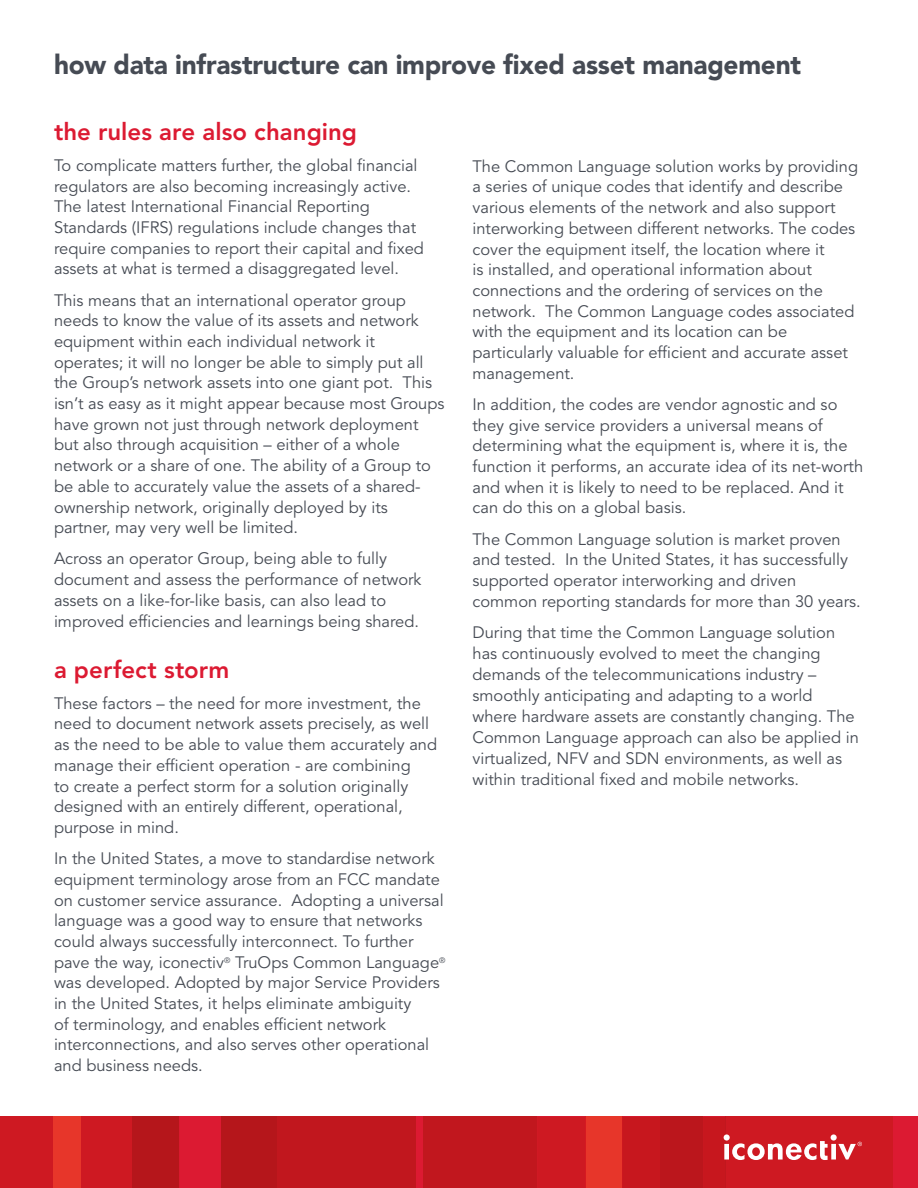
<style>
.page{position:relative;width:918px;height:1188px;background:#fff}
.page>*{position:absolute;margin:0;border:0;box-sizing:border-box;transform-origin:0 0}
.t1{font:900 27px "Avenir LT Std";letter-spacing:-.01em;color:#464b54}
.Section_Title{font:800 24px "Avenir LT Std";color:#dc1a32}
.Body_Copy{font:16.5px/20.7px "Avenir LT Std";color:#464b54}
</style>
<div class="page">
<div style="left:0;top:1117px;width:918px;height:71px;background:#dc1a32"></div>
<div style="left:586px;top:1117px;width:36px;height:71px;background:#e7362a"></div>
<div style="left:53px;top:1117px;width:28px;height:71px;background:#e7362a"></div>
<div style="left:0;top:1117px;width:53px;height:71px;background:#ce1922"></div>
<div style="left:81px;top:1117px;width:51px;height:71px;background:#ce1922"></div>
<div style="left:537px;top:1117px;width:49px;height:71px;background:#ce1922"></div>
<hr style="left:586px;top:1117px;width:1px;height:71px;background:#d61921">
<div style="left:725px;top:1117px;width:168px;height:71px;background:#ce1922"></div>
<div style="left:277px;top:1117px;width:139px;height:71px;background:#c1171e"></div>
<div style="left:221px;top:1117px;width:56px;height:71px;background:#b5161b"></div>
<hr style="left:179px;top:1117px;width:1px;height:71px;background:#c1171e">
<div style="left:132px;top:1117px;width:47px;height:71px;background:#b5161b"></div>
<div style="left:424px;top:1117px;width:113px;height:71px;background:#c1171e"></div>
<svg style="left:622px;top:1117px;width:240px;height:71px"></svg>
<p class="t1" style="left:54px;top:49px;width:749px">how data infrastructure can improve fixed asset management</p>
<p class="Section_Title" style="left:54px;top:117px;width:305px">the rules are also changing</p>
<p class="Body_Copy" style="left:54px;top:155px;width:371px">To complicate matters further, the global financial regulators are also becoming increasingly active.<br>The latest International Financial Reporting Standards (IFRS) regulations include changes that require companies to report their capital and fixed assets at what is termed a disaggregated level.</p>
<p class="Body_Copy" style="left:54px;top:290px;width:392px">This means that an international operator group needs to know the value of its assets and network equipment within each individual network it operates; it will no longer be able to simply put all the Group’s network assets into one giant pot. This isn’t as easy as it might appear because most Groups have grown not just through network deployment but also through acquisition – either of a whole network or a share of one. The ability of a Group to be able to accurately value the assets of a shared&shy;ownership network, originally deployed by its partner, may very well be limited.</p>
<p class="Body_Copy" style="left:54px;top:549px;width:369px">Across an operator Group, being able to fully document and assess the performance of network assets on a like-for-like basis, can also lead to improved efficiencies and learnings being shared.</p>
<p class="Section_Title" style="left:54px;top:655px;width:177px">a perfect storm</p>
<p class="Body_Copy" style="left:54px;top:693px;width:385px">These factors – the need for more investment, the need to document network assets precisely, as well as the need to be able to value them accurately and manage their efficient operation - are combining<br>to create a perfect storm for a solution originally designed with an entirely different, operational, purpose in mind.</p>
<p class="Body_Copy" style="left:54px;top:849px;width:393px">In the United States, a move to standardise network equipment terminology arose from an FCC mandate on customer service assurance. Adopting a universal language was a good way to ensure that networks could always successfully interconnect. To further pave the way, iconectiv<sup>®</sup> TruOps Common Language<sup>® </sup>was developed. Adopted by major Service Providers in the United States, it helps eliminate ambiguity<br>of terminology, and enables efficient network interconnections, and also serves other operational and business needs.</p>
<p class="Body_Copy" style="left:472px;top:156px;width:387px">The Common Language solution works by providing a series of unique codes that identify and describe various elements of the network and also support interworking between different networks. The codes cover the equipment itself, the location where it<br>is installed, and operational information about connections and the ordering of services on the network. The Common Language codes associated with the equipment and its location can be particularly valuable for efficient and accurate asset management.</p>
<p class="Body_Copy" style="left:472px;top:394px;width:392px">In addition, the codes are vendor agnostic and so they give service providers a universal means of determining what the equipment is, where it is, the function it performs, an accurate idea of its net-worth and when it is likely to need to be replaced. And it can do this on a global basis.</p>
<p class="Body_Copy" style="left:472px;top:529px;width:390px">The Common Language solution is market proven and tested. In the United States, it has successfully supported operator interworking and driven common reporting standards for more than 30 years.</p>
<p class="Body_Copy" style="left:472px;top:623px;width:388px">During that time the Common Language solution has continuously evolved to meet the changing demands of the telecommunications industry – smoothly anticipating and adapting to a world where hardware assets are constantly changing. The Common Language approach can also be applied in virtualized, NFV and SDN environments, as well as within traditional fixed and mobile networks.</p>
</div>
